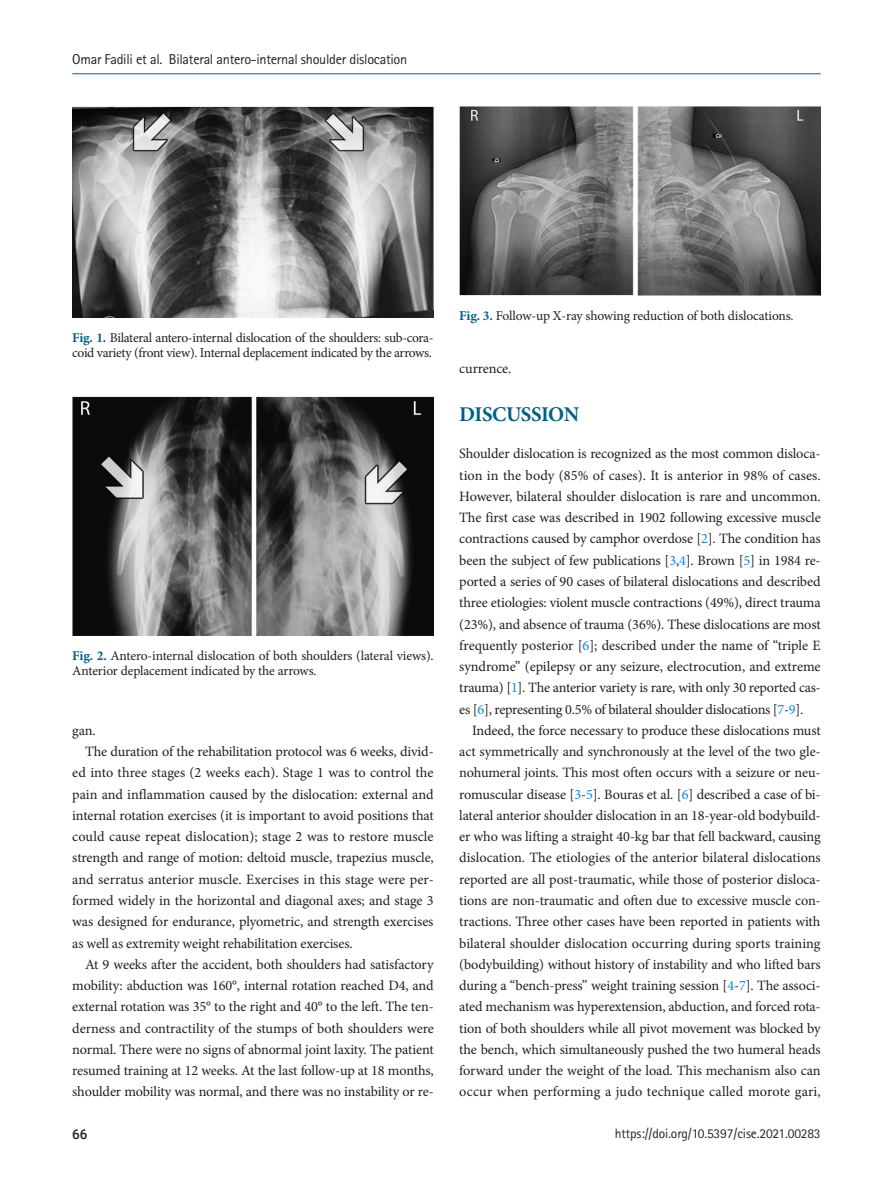
<style>
.page{position:relative;width:893px;height:1191px;background:#fff}
.page>*{position:absolute;margin:0;border:0;box-sizing:border-box;transform-origin:0 0}
.body-title{font:700 21px "Minion Pro";letter-spacing:-.02em;color:#006180}
.body{font:14.25px/21.3px "Minion Pro";letter-spacing:-.01em;color:#231f20;text-align:justify}
.t1{font:14.25px "Rotis Sans Serif Std";letter-spacing:-.02em;color:#231f20}
.fig-caption{font:13.5px/15px "Minion Pro";letter-spacing:-.02em;color:#231f20}
.t2{font:13.5px "Rotis Sans Serif Std";letter-spacing:-.01em;color:#231f20}
.t3{font:500 13.5px "Roboto";color:#231f20}
.s1{font-weight:700;color:#006180}
.s2{color:#0b88de}
</style>
<div class="page">
<img style="left:72px;top:106px;width:361px;height:211px">
<img style="left:72px;top:396px;width:362px;height:239px">
<img style="left:459px;top:106px;width:362px;height:189px">
<hr style="left:72px;top:73px;width:749px;height:1px;background:#006180">
<p class="t1" style="left:72px;top:51px;width:337px">Omar Fadili et al. Bilateral antero-internal shoulder dislocation</p>
<p class="fig-caption" style="left:72px;top:331px;width:363px"><span class="s1">Fig. 1.</span> Bilateral antero-internal dislocation of the shoulders: sub-cora&shy;coid variety (front view). Internal deplacement indicated by the arrows.</p>
<p class="fig-caption" style="left:72px;top:648px;width:363px"><span class="s1">Fig. 2.</span> Antero-internal dislocation of both shoulders (lateral views).<br>Anterior deplacement indicated by the arrows.</p>
<p class="body" style="left:72px;top:719px;width:25px">gan.</p>
<p class="body" style="left:72px;top:741px;width:363px;text-indent:13px">The duration of the rehabilitation protocol was 6 weeks, divid&shy;ed into three stages (2 weeks each). Stage 1 was to control the pain and inflammation caused by the dislocation: external and internal rotation exercises (it is important to avoid positions that could cause repeat dislocation); stage 2 was to restore muscle strength and range of motion: deltoid muscle, trapezius muscle, and serratus anterior muscle. Exercises in this stage were per&shy;formed widely in the horizontal and diagonal axes; and stage 3 was designed for endurance, plyometric, and strength exercises as well as extremity weight rehabilitation exercises.</p>
<p class="body" style="left:72px;top:953px;width:363px;text-indent:13px">At 9 weeks after the accident, both shoulders had satisfactory mobility: abduction was 160°, internal rotation reached D4, and external rotation was 35° to the right and 40° to the left. The ten&shy;derness and contractility of the stumps of both shoulders were normal. There were no signs of abnormal joint laxity. The patient resumed training at 12 weeks. At the last follow-up at 18 months, shoulder mobility was normal, and there was no instability or re-</p>
<p class="fig-caption" style="left:459px;top:308px;width:336px"><span class="s1">Fig. 3.</span> Follow-up X-ray showing reduction of both dislocations.</p>
<p class="body" style="left:459px;top:358px;width:54px">currence.</p>
<p class="body-title" style="left:459px;top:400px;width:121px">DISCUSSION</p>
<p class="body" style="left:459px;top:443px;width:363px">Shoulder dislocation is recognized as the most common disloca&shy;tion in the body (85% of cases). It is anterior in 98% of cases.<br>However, bilateral shoulder dislocation is rare and uncommon.<br>The first case was described in 1902 following excessive muscle contractions caused by camphor overdose [<span class="s2">2</span>]. The condition has been the subject of few publications [<span class="s2">3</span>,<span class="s2">4</span>]. Brown [<span class="s2">5</span>] in 1984 re&shy;ported a series of 90 cases of bilateral dislocations and described three etiologies: violent muscle contractions (49%), direct trauma (23%), and absence of trauma (36%). These dislocations are most frequently posterior [<span class="s2">6</span>]; described under the name of “triple E syndrome” (epilepsy or any seizure, electrocution, and extreme trauma) [<span class="s2">1</span>]. The anterior variety is rare, with only 30 reported cas&shy;es [<span class="s2">6</span>], representing 0.5% of bilateral shoulder dislocations [<span class="s2">7</span>-<span class="s2">9</span>].</p>
<p class="body" style="left:459px;top:719px;width:363px;text-indent:13px">Indeed, the force necessary to produce these dislocations must act symmetrically and synchronously at the level of the two gle&shy;nohumeral joints. This most often occurs with a seizure or neu&shy;romuscular disease [<span class="s2">3</span>-<span class="s2">5</span>]. Bouras et al. [<span class="s2">6</span>] described a case of bi&shy;lateral anterior shoulder dislocation in an 18-year-old bodybuild&shy;er who was lifting a straight 40-kg bar that fell backward, causing dislocation. The etiologies of the anterior bilateral dislocations reported are all post-traumatic, while those of posterior disloca&shy;tions are non-traumatic and often due to excessive muscle con&shy;tractions. Three other cases have been reported in patients with bilateral shoulder dislocation occurring during sports training (bodybuilding) without history of instability and who lifted bars during a “bench-press” weight training session [<span class="s2">4</span>-<span class="s2">7</span>]. The associ&shy;ated mechanism was hyperextension, abduction, and forced rota&shy;tion of both shoulders while all pivot movement was blocked by the bench, which simultaneously pushed the two humeral heads forward under the weight of the load. This mechanism also can occur when performing a judo technique called morote gari,</p>
<p class="t3" style="left:72px;top:1124px;width:17px">66</p>
<p class="t2" style="left:615px;top:1125px;width:207px">https://doi.org/10.5397/cise.2021.00283</p>
</div>
